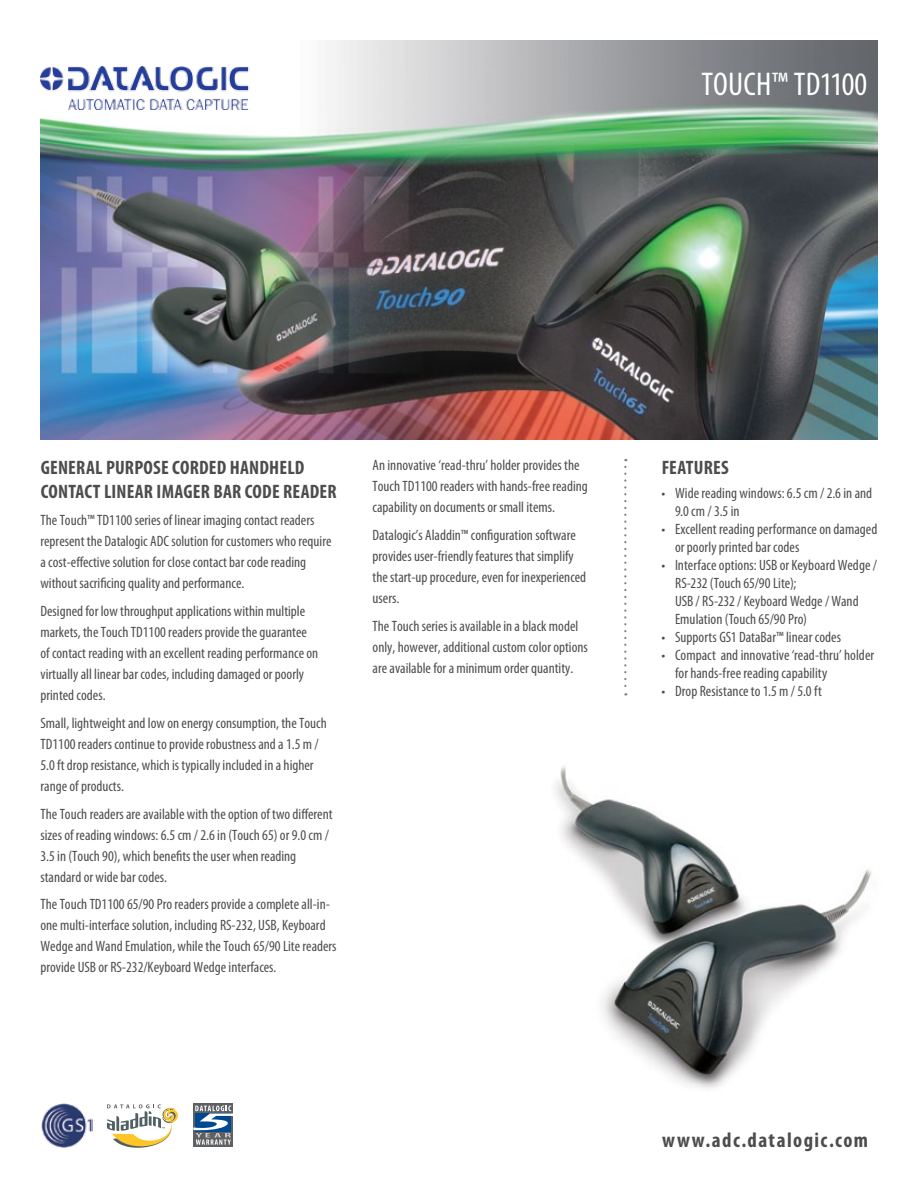
<style>
.page{position:relative;width:918px;height:1188px;background:#fff}
.page>*{position:absolute;margin:0;border:0;box-sizing:border-box;transform-origin:0 0}
.t1{font:condensed 33px "Myriad Pro";letter-spacing:.005em;color:#fff}
.t2{font:700 condensed 21px "Myriad Pro";letter-spacing:.08em;color:#4d4d4f}
.t3{font:700 condensed 19.5px/24px "Myriad Pro";letter-spacing:.01em;color:#4d4d4f}
.t4{font:condensed 15px/21px "Myriad Pro";color:#4d4d4f}
</style>
<div class="page">
<img style="left:40px;top:40px;width:838px;height:400px">
<img style="left:40px;top:66px;width:220px;height:43px">
<svg style="left:624px;top:467px;width:2px;height:229px"></svg>
<img style="left:41px;top:1103px;width:51px;height:45px">
<svg style="left:107px;top:1104px;width:71px;height:44px"></svg>
<svg style="left:193px;top:1104px;width:40px;height:43px"></svg>
<svg style="left:193px;top:1106px;width:40px;height:39px;background:#74899d"></svg>
<img style="left:555px;top:766px;width:317px;height:322px">
<h1 class="t1" style="left:701px;top:64px;width:167px">touch™ TD1100</h1>
<h3 class="t3" style="left:41px;top:455px;width:297px">GENERAL PURPOSE CORDED HANDHELD<br>CONTACT LINEAR IMAGER BAR CODE READER</h3>
<p class="t4" style="left:40px;top:510px;width:293px">The Touch™ TD1100 series of linear imaging contact readers represent the Datalogic ADC solution for customers who require a cost-effective solution for close contact bar code reading without sacrificing quality and performance.</p>
<p class="t4" style="left:40px;top:600px;width:279px">Designed for low throughput applications within multiple markets, the Touch TD1100 readers provide the guarantee of contact reading with an excellent reading performance on virtually all linear bar codes, including damaged or poorly printed codes.</p>
<p class="t4" style="left:40px;top:712px;width:288px">Small, lightweight and low on energy consumption, the Touch TD1100 readers continue to provide robustness and a 1.5 m / 5.0 ft drop resistance, which is typically included in a higher range of products.</p>
<p class="t4" style="left:40px;top:803px;width:294px">The Touch readers are available with the option of two different sizes of reading windows: 6.5 cm / 2.6 in (Touch 65) or 9.0 cm / 3.5 in (Touch 90), which benefits the user when reading standard or wide bar codes.</p>
<p class="t4" style="left:40px;top:894px;width:298px">The Touch TD1100 65/90 Pro readers provide a complete all-in&shy;one multi-interface solution, including RS-232, USB, Keyboard Wedge and Wand Emulation, while the Touch 65/90 Lite readers provide USB or RS-232/Keyboard Wedge interfaces.</p>
<p class="t4" style="left:373px;top:455px;width:217px">An innovative ‘read-thru’ holder provides the<br>Touch TD1100 readers with hands-free reading capability on documents or small items.</p>
<p class="t4" style="left:373px;top:524px;width:215px">Datalogic’s Aladdin™ configuration software provides user-friendly features that simplify the start-up procedure, even for inexperienced users.</p>
<p class="t4" style="left:373px;top:615px;width:217px">The Touch series is available in a black model only, however, additional custom color options are available for a minimum order quantity.</p>
<h3 class="t3" style="left:662px;top:455px;width:69px">FEATURES</h3>
<p class="t4" style="left:675px;top:484px;width:199px;line-height:18px;text-indent:-14px">• Wide reading windows: 6.5 cm / 2.6 in and<br>9.0 cm / 3.5 in</p>
<p class="t4" style="left:675px;top:520px;width:204px;line-height:18px;text-indent:-14px">• Excellent reading performance on damaged or poorly printed bar codes</p>
<p class="t4" style="left:675px;top:556px;width:204px;line-height:18px;text-indent:-14px">• Interface options: USB or Keyboard Wedge / RS-232 (Touch 65/90 Lite);<br>USB / RS-232 / Keyboard Wedge / Wand Emulation (Touch 65/90 Pro)</p>
<p class="t4" style="left:662px;top:627px;width:181px">• Supports GS1 DataBar™ linear codes</p>
<p class="t4" style="left:675px;top:646px;width:201px;line-height:18px;text-indent:-14px">• Compact and innovative ‘read-thru’ holder for hands-free reading capability</p>
<p class="t4" style="left:662px;top:681px;width:162px">• Drop Resistance to 1.5 m / 5.0 ft</p>
<h2 class="t2" style="left:662px;top:1127px;width:208px">WWW.ADC.DATALOGIC.COM</h2>
</div>
